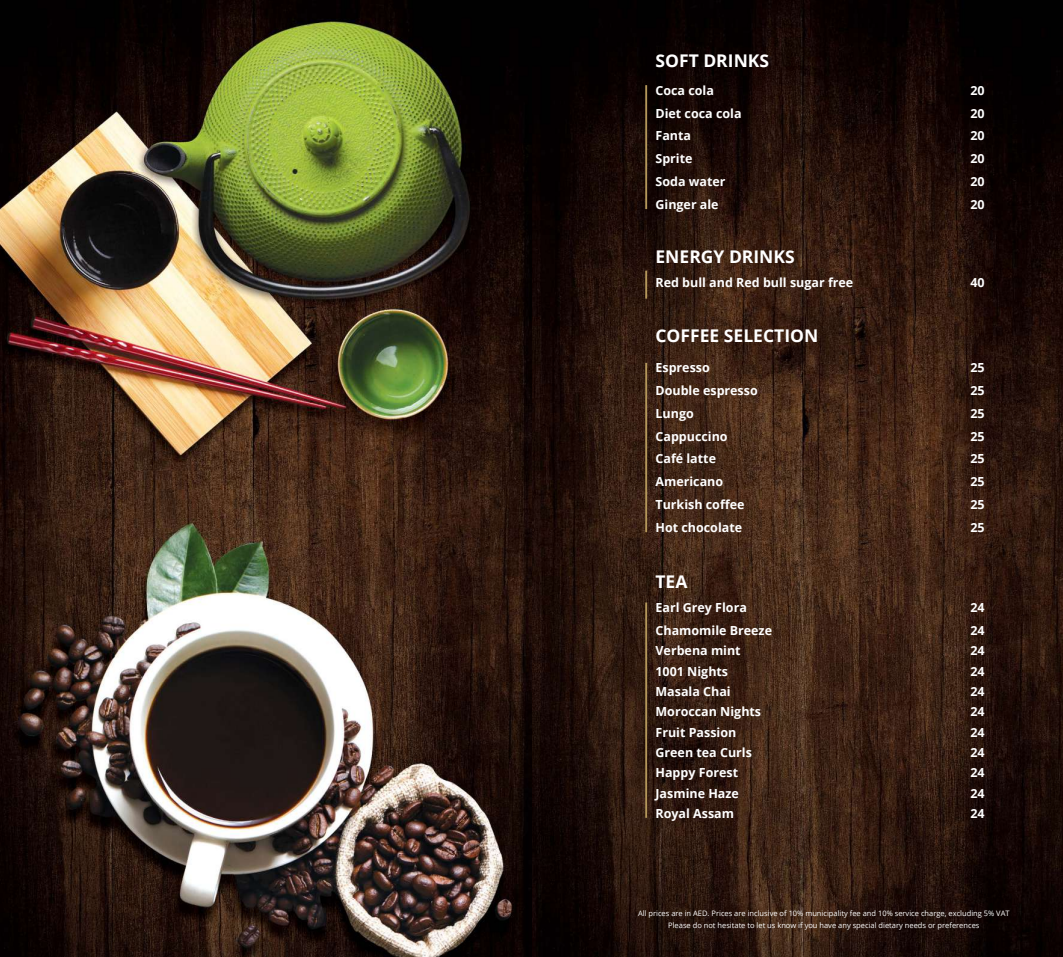
<style>
.page{position:relative;width:1063px;height:957px;background:#fff}
.page>*{position:absolute;margin:0;border:0;box-sizing:border-box;transform-origin:0 0}
.t1{font:700 17.5px "Open Sans";color:#fff}
.t2{font:700 12.5px "Open Sans";color:#fff}
.t3{font:7.5px/11.5px "Open Sans";color:#fff;text-align:center}
</style>
<div class="page">
<img style="left:0;top:0;width:1063px;height:957px">
<hr style="left:645px;top:85px;width:2px;height:124px;background:#b4975a">
<hr style="left:645px;top:271px;width:2px;height:28px;background:#b4975a">
<hr style="left:645px;top:363px;width:2px;height:169px;background:#b4975a">
<hr style="left:645px;top:602px;width:2px;height:216px;background:#b4975a">
<h1 class="t1" style="left:656px;top:48px;width:115px">SOFT DRINKS</h1>
<p class="t2" style="left:656px;top:81px;width:60px">Coca cola</p>
<p class="t2" style="left:971px;top:81px;width:16px">20</p>
<p class="t2" style="left:656px;top:104px;width:88px">Diet coca cola</p>
<p class="t2" style="left:971px;top:104px;width:16px">20</p>
<p class="t2" style="left:656px;top:127px;width:37px">Fanta</p>
<p class="t2" style="left:971px;top:127px;width:16px">20</p>
<p class="t2" style="left:656px;top:150px;width:39px">Sprite</p>
<p class="t2" style="left:971px;top:150px;width:16px">20</p>
<p class="t2" style="left:656px;top:173px;width:72px">Soda water</p>
<p class="t2" style="left:971px;top:173px;width:16px">20</p>
<p class="t2" style="left:656px;top:195px;width:65px">Ginger ale</p>
<p class="t2" style="left:971px;top:195px;width:16px">20</p>
<h1 class="t1" style="left:656px;top:244px;width:141px">ENERGY DRINKS</h1>
<p class="t2" style="left:656px;top:274px;width:199px">Red bull and Red bull sugar free</p>
<p class="t2" style="left:971px;top:274px;width:16px">40</p>
<h1 class="t1" style="left:656px;top:323px;width:164px">COFFEE SELECTION</h1>
<p class="t2" style="left:656px;top:359px;width:56px">Espresso</p>
<p class="t2" style="left:971px;top:359px;width:16px">25</p>
<p class="t2" style="left:656px;top:382px;width:104px">Double espresso</p>
<p class="t2" style="left:971px;top:382px;width:16px">25</p>
<p class="t2" style="left:656px;top:404px;width:40px">Lungo</p>
<p class="t2" style="left:971px;top:404px;width:16px">25</p>
<p class="t2" style="left:656px;top:427px;width:74px">Cappuccino</p>
<p class="t2" style="left:971px;top:427px;width:16px">25</p>
<p class="t2" style="left:656px;top:450px;width:62px">Café latte</p>
<p class="t2" style="left:971px;top:450px;width:16px">25</p>
<p class="t2" style="left:656px;top:473px;width:69px">Americano</p>
<p class="t2" style="left:971px;top:473px;width:16px">25</p>
<p class="t2" style="left:656px;top:496px;width:90px">Turkish coffee</p>
<p class="t2" style="left:971px;top:496px;width:16px">25</p>
<p class="t2" style="left:656px;top:518px;width:88px">Hot chocolate</p>
<p class="t2" style="left:971px;top:518px;width:16px">25</p>
<h1 class="t1" style="left:656px;top:569px;width:34px">TEA</h1>
<p class="t2" style="left:656px;top:599px;width:93px">Earl Grey Flora</p>
<p class="t2" style="left:971px;top:599px;width:16px">24</p>
<p class="t2" style="left:656px;top:622px;width:118px">Chamomile Breeze</p>
<p class="t2" style="left:971px;top:622px;width:16px">24</p>
<p class="t2" style="left:656px;top:642px;width:87px">Verbena mint</p>
<p class="t2" style="left:971px;top:642px;width:16px">24</p>
<p class="t2" style="left:656px;top:662px;width:74px">1001 Nights</p>
<p class="t2" style="left:971px;top:662px;width:16px">24</p>
<p class="t2" style="left:656px;top:682px;width:77px">Masala Chai</p>
<p class="t2" style="left:971px;top:682px;width:16px">24</p>
<p class="t2" style="left:656px;top:703px;width:107px">Moroccan Nights</p>
<p class="t2" style="left:971px;top:703px;width:16px">24</p>
<p class="t2" style="left:656px;top:723px;width:82px">Fruit Passion</p>
<p class="t2" style="left:971px;top:723px;width:16px">24</p>
<p class="t2" style="left:656px;top:743px;width:98px">Green tea Curls</p>
<p class="t2" style="left:971px;top:743px;width:16px">24</p>
<p class="t2" style="left:656px;top:764px;width:84px">Happy Forest</p>
<p class="t2" style="left:971px;top:764px;width:16px">24</p>
<p class="t2" style="left:656px;top:784px;width:85px">Jasmine Haze</p>
<p class="t2" style="left:971px;top:784px;width:16px">24</p>
<p class="t2" style="left:656px;top:804px;width:80px">Royal Assam</p>
<p class="t2" style="left:971px;top:804px;width:16px">24</p>
<p class="t3" style="left:638px;top:908px;width:373px">All prices are in AED. Prices are inclusive of 10% municipality fee and 10% service charge, excluding 5% VAT<br>Please do not hesitate to let us know if you have any special dietary needs or preferences</p>
</div>
